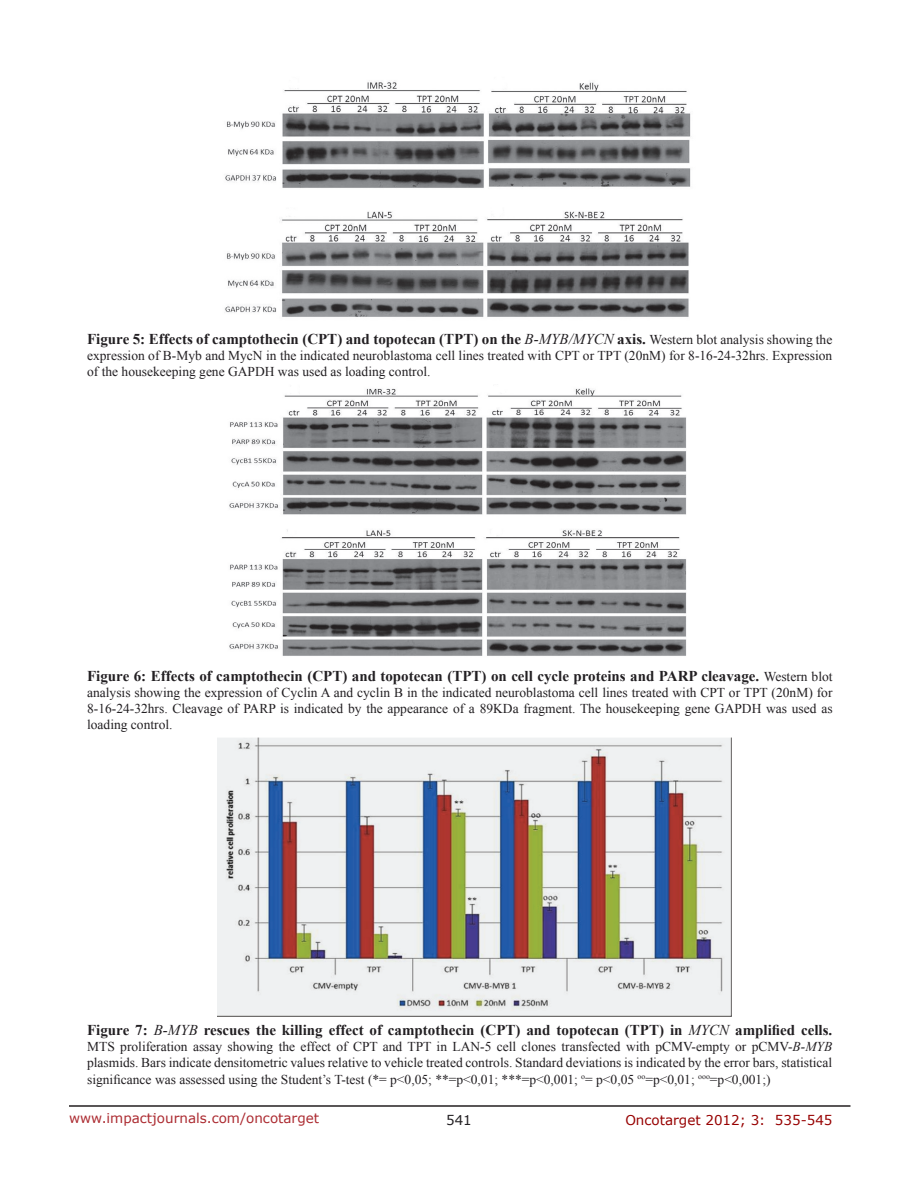
<style>
.page{position:relative;width:918px;height:1188px;background:#fff}
.page>*{position:absolute;margin:0;border:0;box-sizing:border-box;transform-origin:0 0}
.FigureText{font:700 15px "Times New Roman";color:#221f22}
.FigureText-2{font:13.5px/16.2px "Times New Roman";color:#221f22;text-align:justify}
.t1{font:13.5px "Verdana";color:#ac2b31}
.t2{font:13.5px "Verdana";color:#970000}
.t3{font:13.5px "Verdana";color:#221f22}
.s1{font-weight:400;font-style:italic}
.s2{font-weight:400;font-size:13.5px}
.s3{font-style:italic}
</style>
<div class="page">
<hr style="left:69px;top:1105px;width:781px;height:2px;background:#231f20">
<img style="left:225px;top:81px;width:466px;height:236px">
<img style="left:229px;top:388px;width:458px;height:268px">
<img style="left:218px;top:738px;width:514px;height:278px">
<p class="FigureText" style="left:87px;top:329px;width:747px">Figure 5: Effects of camptothecin (CPT) and topotecan (TPT) on the <span class="s1">B-MYB/MYCN</span> axis. <span class="s2">Western blot analysis showing the</span></p>
<p class="FigureText-2" style="left:87px;top:347px;width:747px">expression of B-Myb and MycN in the indicated neuroblastoma cell lines treated with CPT or TPT (20nM) for 8-16-24-32hrs. Expression of the housekeeping gene GAPDH was used as loading control.</p>
<p class="FigureText" style="left:87px;top:665px;width:747px">Figure 6: Effects of camptothecin (CPT) and topotecan (TPT) on cell cycle proteins and PARP cleavage. <span class="s2">Western blot</span></p>
<p class="FigureText-2" style="left:87px;top:684px;width:747px">analysis showing the expression of Cyclin A and cyclin B in the indicated neuroblastoma cell lines treated with CPT or TPT (20nM) for 8-16-24-32hrs. Cleavage of PARP is indicated by the appearance of a 89KDa fragment. The housekeeping gene GAPDH was used as loading control.</p>
<p class="FigureText" style="left:87px;top:1020px;width:747px">Figure 7: <span class="s1">B-MYB</span> rescues the killing effect of camptothecin (CPT) and topotecan (TPT) in <span class="s1">MYCN</span> amplified cells.</p>
<p class="FigureText-2" style="left:87px;top:1038px;width:747px">MTS proliferation assay showing the effect of CPT and TPT in LAN-5 cell clones transfected with pCMV-empty or pCMV-<span class="s3">B-MYB </span>plasmids. Bars indicate densitometric values relative to vehicle treated controls. Standard deviations is indicated by the error bars, statistical significance was assessed using the Student’s T-test (*= p&lt;0,05; **=p&lt;0,01; ***=p&lt;0,001; <sup>o</sup>= p&lt;0,05 <sup>oo</sup>=p&lt;0,01; <sup>ooo</sup>=p&lt;0,001;)</p>
<p class="t1" style="left:69px;top:1109px;width:252px">www.impactjournals.com/oncotarget</p>
<p class="t3" style="left:446px;top:1111px;width:27px">541</p>
<p class="t2" style="left:625px;top:1111px;width:209px">Oncotarget 2012; 3: 535-545</p>
</div>
